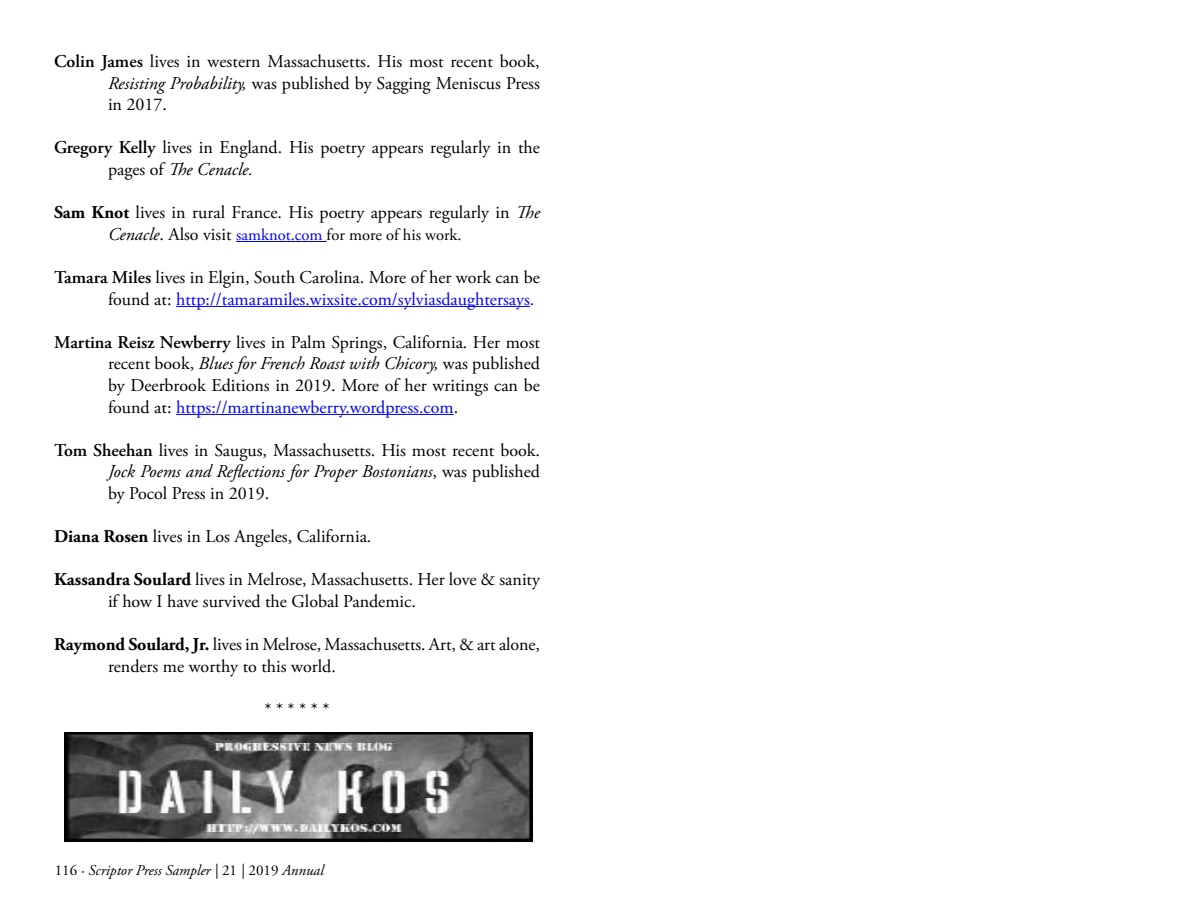
<style>
.page{position:relative;width:1188px;height:918px;background:#fff}
.page>*{position:absolute;margin:0;border:0;box-sizing:border-box;transform-origin:0 0}
.t1{font:18px/21.6px "Adobe Garamond Pro";letter-spacing:-.01em;color:#000}
.t2{font:16.5px "Adobe Garamond Pro";color:#000}
.t3{font:italic 15px "Adobe Garamond Pro";color:#000}
.s1{font-weight:600}
.s2{font-style:italic}
.s3{font-weight:700}
.s4{font-style:italic;font-size:18px}
.s5{font-size:18px}
.s6{color:#00f}
.s7{font-style:normal}
</style>
<div class="page">
<img style="left:65px;top:732px;width:467px;height:110px">
<hr style="left:236px;top:241px;width:91px;height:1px;background:#00f">
<hr style="left:176px;top:306px;width:354px;height:1px;background:#00f">
<hr style="left:176px;top:414px;width:278px;height:1px;background:#00f">
<p class="t1" style="left:108px;top:51px;width:433px;text-align:justify;text-indent:-54px"><span class="s1">Colin James</span> lives in western Massachusetts. His most recent book, <span class="s2">Resisting Probability,</span> was published by Sagging Meniscus Press in 2017.</p>
<p class="t1" style="left:108px;top:138px;width:433px;text-indent:-54px"><span class="s1">Gregory Kelly</span> lives in England. His poetry appears regularly in the pages of <span class="s2">The Cenacle.</span></p>
<p class="t1" style="left:54px;top:202px;width:488px"><span class="s3">Sam Knot</span> lives in rural France. His poetry appears regularly in <span class="s2">The</span></p>
<p class="t2" style="left:108px;top:225px;width:355px"><span class="s4">Cenacle</span><span class="s5">. Also visit</span> <span class="s6">samknot.com</span> for more of his work.</p>
<p class="t1" style="left:108px;top:267px;width:433px;text-indent:-54px"><span class="s1">Tamara Miles</span> lives in Elgin, South Carolina. More of her work can be found at: <span class="s6">http://tamaramiles.wixsite.com/sylviasdaughtersays.</span></p>
<p class="t1" style="left:108px;top:332px;width:434px;text-align:justify;text-indent:-54px"><span class="s1">Martina Reisz Newberry</span> lives in Palm Springs, California. Her most recent book, <span class="s2">Blues for French Roast with Chicory,</span> was published by Deerbrook Editions in 2019. More of her writings can be found at: <span class="s6">https://martinanewberry.wordpress.com</span>.</p>
<p class="t1" style="left:108px;top:440px;width:434px;text-align:justify;text-indent:-54px"><span class="s1">Tom Sheehan</span> lives in Saugus, Massachusetts. His most recent book.<br><span class="s2">Jock Poems and Reflections for Proper Bostonians</span>, was published by Pocol Press in 2019.</p>
<p class="t1" style="left:54px;top:526px;width:319px"><span class="s3">Diana Rosen</span> lives in Los Angeles, California.</p>
<p class="t1" style="left:108px;top:570px;width:434px;text-indent:-54px"><span class="s3">Kassandra Soulard</span> lives in Melrose, Massachusetts. Her love &amp; sanity if how I have survived the Global Pandemic.</p>
<p class="t1" style="left:108px;top:634px;width:434px;text-indent:-54px"><span class="s3">Raymond Soulard, Jr.</span> lives in Melrose, Massachusetts. Art, &amp; art alone, renders me worthy to this world.</p>
<p class="t1" style="left:264px;top:699px;width:67px">* * * * * *</p>
<p class="t3" style="left:55px;top:861px;width:270px"><span class="s7">116 ·</span> Scriptor Press Sampler | <span class="s7">21</span> | <span class="s7">2019</span> Annual</p>
</div>
